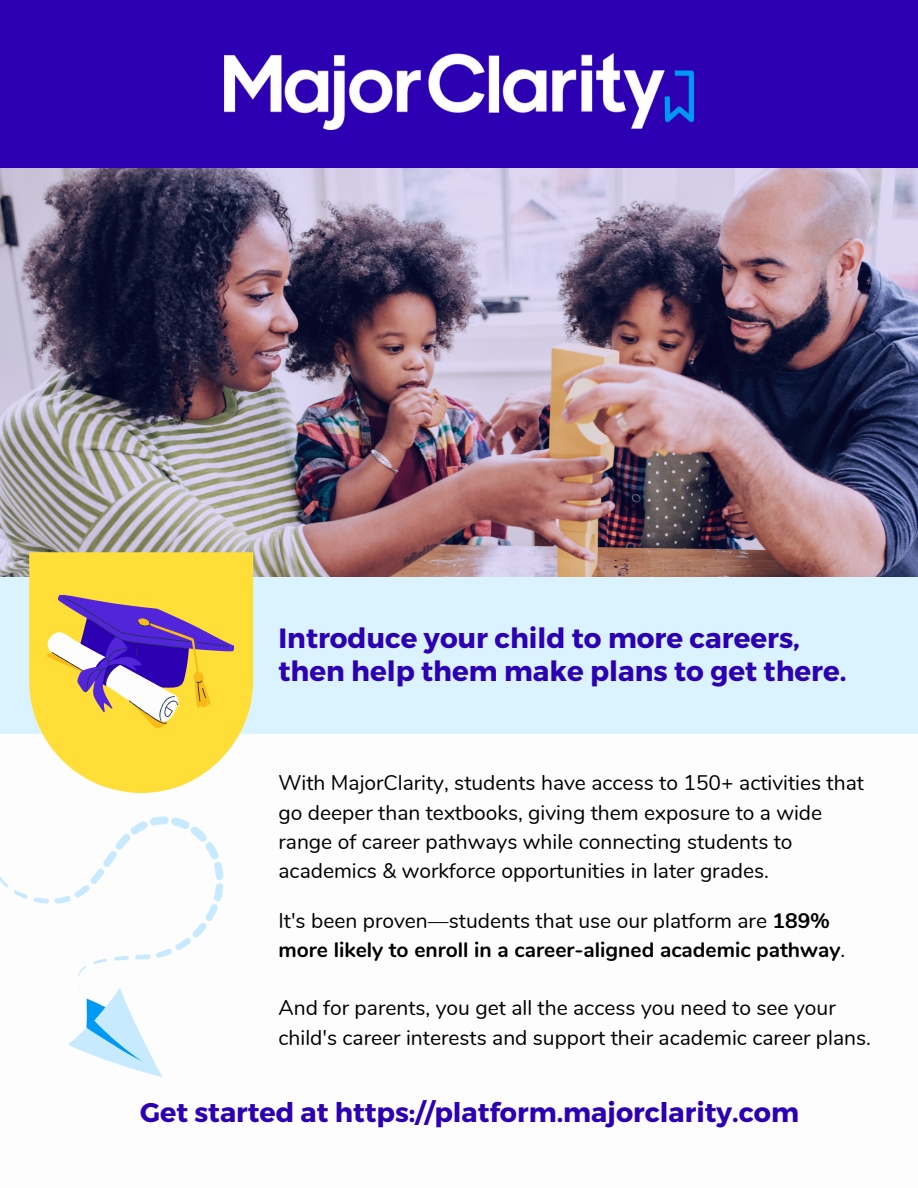
<style>
.page{position:relative;width:918px;height:1188px;background:#fff}
.page>*{position:absolute;margin:0;border:0;box-sizing:border-box;transform-origin:0 0}
.t1{font:700 27.75px/32.7px "Montserrat";color:#2c00b2}
.t2{font:700 27px "Montserrat";color:#2c00b2}
.t3{font:21px/29.2px "Nunito";color:#000}
.t4{font:700 21px/29.2px "Nunito";color:#000}
.s1{font-weight:400}
</style>
<div class="page">
<div style="left:0;top:0;width:918px;height:167px;background:#2c00b2"></div>
<img style="left:225px;top:54px;width:469px;height:75px">
<img style="left:0;top:167px;width:918px;height:410px">
<div style="left:0;top:577px;width:918px;height:157px;background:#dbf2ff"></div>
<svg style="left:29px;top:552px;width:224px;height:241px;fill:#ffde38"></svg>
<svg style="left:43px;top:567px;width:199px;height:178px"></svg>
<svg style="left:0;top:816px;width:224px;height:160px"></svg>
<svg style="left:68px;top:986px;width:95px;height:91px"></svg>
<h1 class="t1" style="left:278px;top:621px;width:570px">Introduce your child to more careers, then help them make plans to get there.</h1>
<p class="t3" style="left:278px;top:769px;width:587px">With MajorClarity, students have access to 150+ activities that go deeper than textbooks, giving them exposure to a wide range of career pathways while connecting students to academics &amp; workforce opportunities in later grades.</p>
<p class="t4" style="left:278px;top:906px;width:568px"><span class="s1">It's been proven—students that use our platform are</span> 189% more likely to enroll in a career-aligned academic pathway<span class="s1">.</span></p>
<p class="t3" style="left:278px;top:994px;width:594px">And for parents, you get all the access you need to see your child's career interests and support their academic career plans.</p>
<p class="t2" style="left:140px;top:1095px;width:660px">Get started at https://platform.majorclarity.com</p>
</div>
